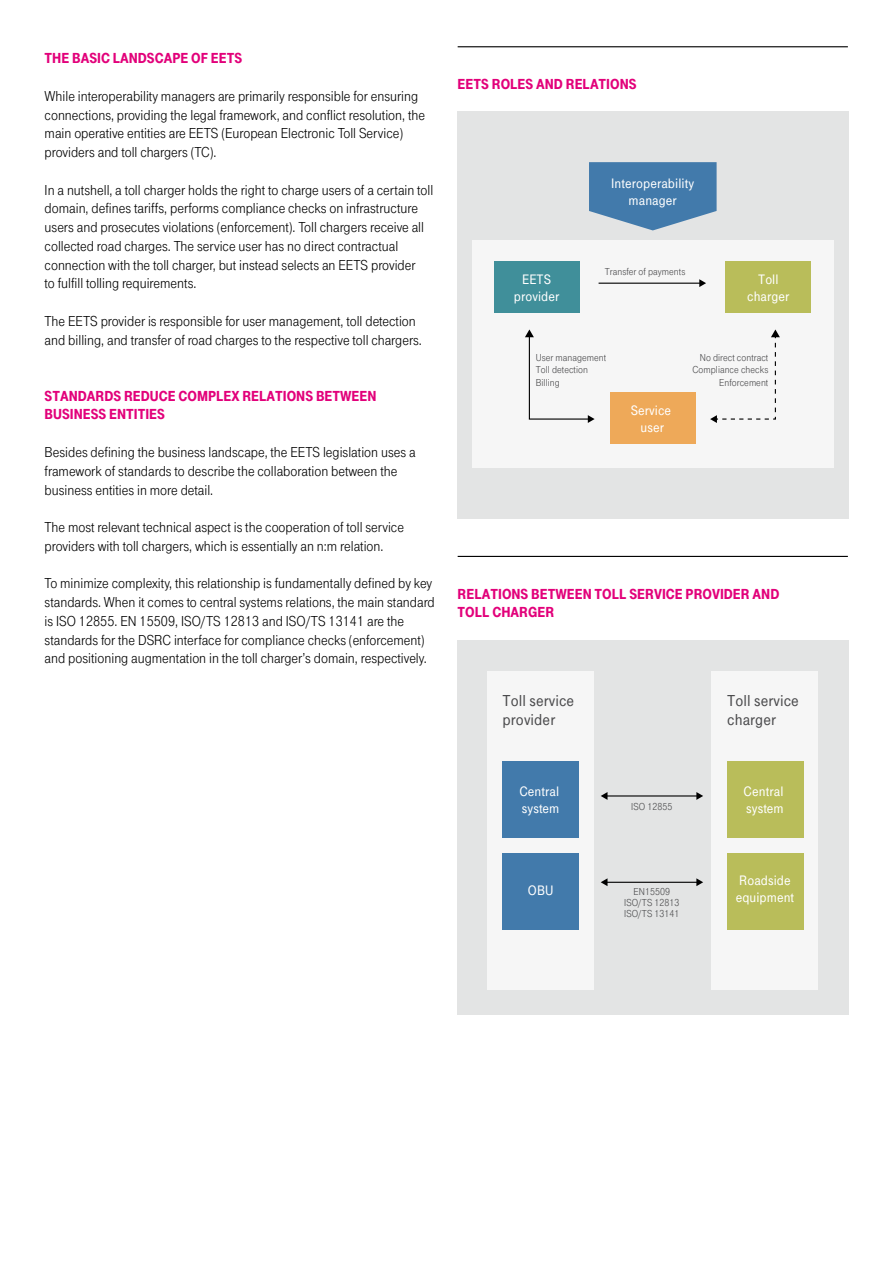
<style>
.page{position:relative;width:893px;height:1263px;background:#fff}
.page>*{position:absolute;margin:0;border:0;box-sizing:border-box;transform-origin:0 0}
.t1{font:16.5px/19.8px "Tele Grotesk Halb";letter-spacing:.005em;color:#4b4b4d}
.t2{font:15px/18.8px "Tele Grotesk Norm";color:#000}
.t3{font:900 15px/18.5px "Tele Grotesk Headline";color:#e2007a}
.t4{font:14.25px/17.1px "Tele Grotesk Halb";letter-spacing:.005em;color:#fff;text-align:center}
.t5{font:10.5px/12.6px "Tele Grotesk Norm";letter-spacing:.005em;color:#4b4b4d;text-align:center}
</style>
<div class="page">
<div style="left:457px;top:641px;width:391px;height:374px;background:#e3e4e4"></div>
<div style="left:711px;top:671px;width:107px;height:319px;background:#f6f6f6"></div>
<div style="left:727px;top:761px;width:77px;height:77px;background:#b9bd5a"></div>
<div style="left:727px;top:853px;width:77px;height:76px;background:#b9bd5a"></div>
<div style="left:488px;top:671px;width:106px;height:319px;background:#f6f6f6"></div>
<div style="left:502px;top:761px;width:77px;height:77px;background:#427aab"></div>
<div style="left:502px;top:853px;width:77px;height:76px;background:#427aab"></div>
<hr style="left:606px;top:882px;width:91px;height:1px;background:#000">
<svg style="left:601px;top:878px;width:6px;height:8px"></svg>
<svg style="left:696px;top:878px;width:7px;height:8px"></svg>
<hr style="left:606px;top:795px;width:91px;height:1px;background:#000">
<svg style="left:601px;top:792px;width:6px;height:8px"></svg>
<svg style="left:696px;top:792px;width:7px;height:8px"></svg>
<div style="left:457px;top:112px;width:391px;height:407px;background:#e3e4e4"></div>
<svg style="left:589px;top:162px;width:128px;height:68px;background:#5888b2"></svg>
<div style="left:472px;top:240px;width:361px;height:227px;background:#f6f6f6"></div>
<div style="left:494px;top:262px;width:85px;height:51px;background:#408f9a"></div>
<hr style="left:599px;top:283px;width:101px;height:1px;background:#000">
<svg style="left:699px;top:279px;width:7px;height:8px"></svg>
<svg style="left:525px;top:329px;width:70px;height:94px"></svg>
<svg style="left:710px;top:329px;width:70px;height:94px"></svg>
<div style="left:726px;top:262px;width:85px;height:51px;background:#b9bd5a"></div>
<div style="left:610px;top:392px;width:85px;height:51px;background:#eea959"></div>
<hr style="left:458px;top:46px;width:390px;height:1px;background:#000">
<hr style="left:458px;top:556px;width:390px;height:1px;background:#000">
<p class="t3" style="left:45px;top:49px;width:199px">THE BASIC LANDSCAPE OF EETS</p>
<p class="t2" style="left:45px;top:87px;width:382px">While interoperability managers are primarily responsible for ensuring connections, providing the legal framework, and conflict resolution, the main operative entities are EETS (European Electronic Toll Service) providers and toll chargers (TC).</p>
<p class="t2" style="left:45px;top:181px;width:390px">In a nutshell, a toll charger holds the right to charge users of a certain toll domain, defines tariffs, performs compliance checks on infrastructure users and prosecutes violations (enforcement). Toll chargers receive all collected road charges. The service user has no direct contractual connection with the toll charger, but instead selects an EETS provider<br>to fulfill tolling requirements.</p>
<p class="t2" style="left:45px;top:312px;width:379px">The EETS provider is responsible for user management, toll detection and billing, and transfer of road charges to the respective toll chargers.</p>
<p class="t3" style="left:45px;top:387px;width:333px">STANDARDS REDUCE COMPLEX RELATIONS BETWEEN<br>BUSINESS ENTITIES</p>
<p class="t2" style="left:45px;top:443px;width:372px">Besides defining the business landscape, the EETS legislation uses a framework of standards to describe the collaboration between the business entities in more detail.</p>
<p class="t2" style="left:45px;top:518px;width:361px">The most relevant technical aspect is the cooperation of toll service providers with toll chargers, which is essentially an n:m relation.</p>
<p class="t2" style="left:45px;top:574px;width:392px">To minimize complexity, this relationship is fundamentally defined by key standards. When it comes to central systems relations, the main standard is ISO 12855. EN 15509, ISO/TS 12813 and ISO/TS 13141 are the standards for the DSRC interface for compliance checks (enforcement) and positioning augmentation in the toll charger’s domain, respectively.</p>
<p class="t3" style="left:458px;top:75px;width:180px">EETS ROLES AND RELATIONS</p>
<p class="t4" style="left:611px;top:174px;width:84px">Interoperability manager</p>
<p class="t5" style="left:605px;top:266px;width:82px">Transfer of payments</p>
<p class="t4" style="left:514px;top:271px;width:47px">EETS provider</p>
<p class="t4" style="left:747px;top:271px;width:44px">Toll charger</p>
<p class="t5" style="left:536px;top:351px;width:72px;text-align:left">User management<br>Toll detection<br>Billing</p>
<p class="t5" style="left:692px;top:351px;width:77px;text-align:right">No direct contract<br>Compliance checks<br>Enforcement</p>
<p class="t4" style="left:631px;top:402px;width:42px">Service user</p>
<p class="t3" style="left:458px;top:585px;width:323px">RELATIONS BETWEEN TOLL SERVICE PROVIDER AND<br>TOLL CHARGER</p>
<p class="t1" style="left:503px;top:690px;width:73px">Toll service provider</p>
<p class="t1" style="left:727px;top:690px;width:73px">Toll service charger</p>
<p class="t4" style="left:519px;top:783px;width:42px;text-align:left">Central system</p>
<p class="t5" style="left:631px;top:800px;width:43px">ISO 12855</p>
<p class="t4" style="left:744px;top:783px;width:42px;text-align:left">Central system</p>
<p class="t4" style="left:528px;top:882px;width:27px">OBU</p>
<p class="t5" style="left:624px;top:886px;width:57px;line-height:11.2px">EN15509<br>ISO/TS 12813<br>ISO/TS 13141</p>
<p class="t4" style="left:736px;top:872px;width:60px;text-align:left">Roadside equipment</p>
</div>
